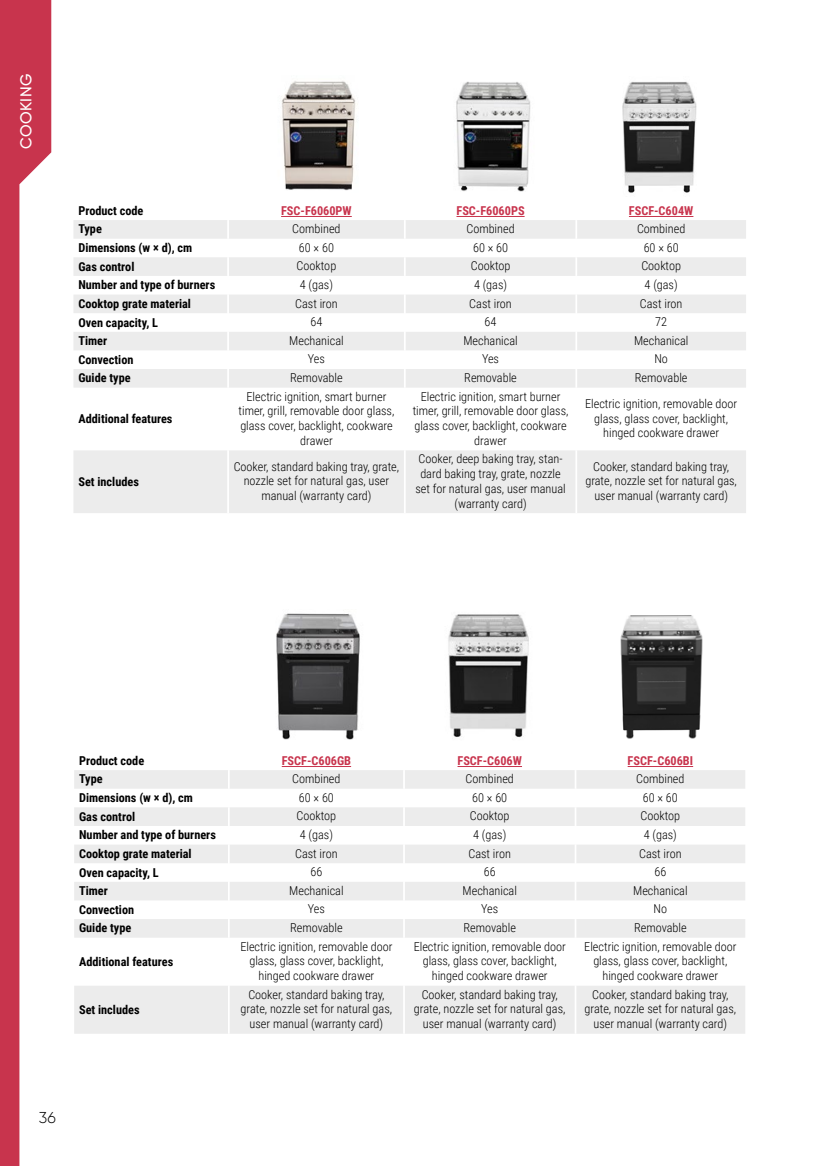
<style>
.page{position:relative;width:819px;height:1166px;background:#fff}
.page>*{position:absolute;margin:0;border:0;box-sizing:border-box;transform-origin:0 0}
.t1{font:500 15.75px "Gilroy";letter-spacing:.02em;color:#fff}
.t2{font:300 15.75px "Gilroy";color:#000}
.t3{font:300 12.25px/14.7px "Roboto Condensed";color:#000;text-align:center}
.t4{font:700 12.25px "Roboto Condensed";color:#000}
.t5{font:700 12.25px "Roboto Condensed";color:#c8344d}
</style>
<div class="page">
<svg style="left:73px;top:220px;width:673px;height:293px;fill:#ececec"></svg>
<svg style="left:227px;top:220px;width:2px;height:168px"></svg>
<svg style="left:404px;top:220px;width:1px;height:168px"></svg>
<svg style="left:575px;top:220px;width:2px;height:168px"></svg>
<hr style="left:227px;top:388px;width:2px;height:62px;background:#fff">
<hr style="left:227px;top:450px;width:2px;height:63px;background:#fff">
<hr style="left:404px;top:388px;width:1px;height:62px;background:#fff">
<hr style="left:404px;top:450px;width:1px;height:63px;background:#fff">
<hr style="left:575px;top:388px;width:2px;height:62px;background:#fff">
<hr style="left:575px;top:450px;width:2px;height:63px;background:#fff">
<hr style="left:281px;top:216px;width:71px;height:1px;background:#c8344d">
<hr style="left:456px;top:216px;width:68px;height:1px;background:#c8344d">
<hr style="left:629px;top:216px;width:64px;height:1px;background:#c8344d">
<img style="left:456px;top:81px;width:75px;height:110px">
<img style="left:622px;top:81px;width:75px;height:112px">
<img style="left:281px;top:81px;width:75px;height:110px">
<svg style="left:0;top:0;width:51px;height:1166px"></svg>
<svg style="left:74px;top:770px;width:671px;height:264px;fill:#ececec"></svg>
<svg style="left:228px;top:770px;width:2px;height:167px"></svg>
<svg style="left:403px;top:770px;width:2px;height:167px"></svg>
<svg style="left:574px;top:770px;width:2px;height:167px"></svg>
<hr style="left:228px;top:937px;width:2px;height:49px;background:#fff">
<hr style="left:228px;top:986px;width:2px;height:48px;background:#fff">
<hr style="left:403px;top:937px;width:2px;height:49px;background:#fff">
<hr style="left:403px;top:986px;width:2px;height:48px;background:#fff">
<hr style="left:574px;top:937px;width:2px;height:49px;background:#fff">
<hr style="left:574px;top:986px;width:2px;height:48px;background:#fff">
<hr style="left:282px;top:766px;width:69px;height:1px;background:#c8344d">
<hr style="left:457px;top:766px;width:65px;height:1px;background:#c8344d">
<hr style="left:627px;top:766px;width:66px;height:1px;background:#c8344d">
<img style="left:276px;top:613px;width:84px;height:126px">
<img style="left:448px;top:614px;width:81px;height:124px">
<img style="left:620px;top:615px;width:83px;height:124px">
<p class="t1" style="left:16px;top:149px;width:76px;rotate:-90deg">COOKING</p>
<p class="t4" style="left:78px;top:202px;width:67px">Product code</p>
<p class="t5" style="left:281px;top:202px;width:72px">FSC-F6060PW</p>
<p class="t5" style="left:456px;top:202px;width:70px">FSC-F6060PS</p>
<p class="t5" style="left:629px;top:202px;width:66px">FSCF-C604W</p>
<p class="t4" style="left:78px;top:220px;width:25px">Type</p>
<p class="t3" style="left:292px;top:221px;width:50px">Combined</p>
<p class="t3" style="left:466px;top:221px;width:50px">Combined</p>
<p class="t3" style="left:637px;top:221px;width:50px">Combined</p>
<p class="t4" style="left:78px;top:239px;width:115px">Dimensions (w × d), cm</p>
<p class="t3" style="left:299px;top:240px;width:36px">60 × 60</p>
<p class="t3" style="left:473px;top:240px;width:36px">60 × 60</p>
<p class="t3" style="left:643px;top:240px;width:36px">60 × 60</p>
<p class="t4" style="left:78px;top:258px;width:58px">Gas control</p>
<p class="t3" style="left:296px;top:258px;width:41px">Cooktop</p>
<p class="t3" style="left:470px;top:258px;width:41px">Cooktop</p>
<p class="t3" style="left:641px;top:258px;width:41px">Cooktop</p>
<p class="t4" style="left:78px;top:276px;width:138px">Number and type of burners</p>
<p class="t3" style="left:300px;top:277px;width:35px">4 (gas)</p>
<p class="t3" style="left:474px;top:277px;width:35px">4 (gas)</p>
<p class="t3" style="left:644px;top:277px;width:35px">4 (gas)</p>
<p class="t4" style="left:78px;top:295px;width:114px">Cooktop grate material</p>
<p class="t3" style="left:295px;top:295px;width:44px">Cast iron</p>
<p class="t3" style="left:469px;top:295px;width:44px">Cast iron</p>
<p class="t3" style="left:640px;top:295px;width:44px">Cast iron</p>
<p class="t4" style="left:78px;top:314px;width:81px">Oven capacity, L</p>
<p class="t3" style="left:310px;top:314px;width:13px">64</p>
<p class="t3" style="left:484px;top:314px;width:13px">64</p>
<p class="t3" style="left:655px;top:314px;width:13px">72</p>
<p class="t4" style="left:78px;top:332px;width:30px">Timer</p>
<p class="t3" style="left:289px;top:333px;width:56px">Mechanical</p>
<p class="t3" style="left:463px;top:333px;width:56px">Mechanical</p>
<p class="t3" style="left:634px;top:333px;width:56px">Mechanical</p>
<p class="t4" style="left:78px;top:351px;width:57px">Convection</p>
<p class="t3" style="left:308px;top:351px;width:19px">Yes</p>
<p class="t3" style="left:482px;top:351px;width:19px">Yes</p>
<p class="t3" style="left:654px;top:351px;width:15px">No</p>
<p class="t4" style="left:78px;top:369px;width:54px">Guide type</p>
<p class="t3" style="left:290px;top:370px;width:54px">Removable</p>
<p class="t3" style="left:464px;top:370px;width:54px">Removable</p>
<p class="t3" style="left:635px;top:370px;width:54px">Removable</p>
<p class="t4" style="left:78px;top:410px;width:96px">Additional features</p>
<p class="t3" style="left:238px;top:388px;width:157px">Electric ignition, smart burner timer, grill, removable door glass, glass cover, backlight, cookware drawer</p>
<p class="t3" style="left:412px;top:388px;width:157px">Electric ignition, smart burner timer, grill, removable door glass, glass cover, backlight, cookware drawer</p>
<p class="t3" style="left:585px;top:396px;width:154px">Electric ignition, removable door glass, glass cover, backlight, hinged cookware drawer</p>
<p class="t4" style="left:78px;top:473px;width:62px">Set includes</p>
<p class="t3" style="left:234px;top:458px;width:167px">Cooker, standard baking tray, grate, nozzle set for natural gas, user manual (warranty card)</p>
<p class="t3" style="left:415px;top:451px;width:152px">Cooker, deep baking tray, stan&shy;dard baking tray, grate, nozzle set for natural gas, user manual (warranty card)</p>
<p class="t3" style="left:585px;top:458px;width:153px">Cooker, standard baking tray, grate, nozzle set for natural gas, user manual (warranty card)</p>
<p class="t4" style="left:79px;top:752px;width:67px">Product code</p>
<p class="t5" style="left:282px;top:751px;width:71px">FSCF-C606GB</p>
<p class="t5" style="left:457px;top:751px;width:66px">FSCF-C606W</p>
<p class="t5" style="left:627px;top:751px;width:67px">FSCF-C606BI</p>
<p class="t4" style="left:79px;top:770px;width:25px">Type</p>
<p class="t3" style="left:292px;top:771px;width:50px">Combined</p>
<p class="t3" style="left:465px;top:771px;width:50px">Combined</p>
<p class="t3" style="left:636px;top:771px;width:50px">Combined</p>
<p class="t4" style="left:79px;top:789px;width:115px">Dimensions (w × d), cm</p>
<p class="t3" style="left:299px;top:789px;width:36px">60 × 60</p>
<p class="t3" style="left:472px;top:789px;width:36px">60 × 60</p>
<p class="t3" style="left:643px;top:789px;width:36px">60 × 60</p>
<p class="t4" style="left:79px;top:808px;width:58px">Gas control</p>
<p class="t3" style="left:296px;top:808px;width:41px">Cooktop</p>
<p class="t3" style="left:470px;top:808px;width:41px">Cooktop</p>
<p class="t3" style="left:640px;top:808px;width:41px">Cooktop</p>
<p class="t4" style="left:79px;top:826px;width:138px">Number and type of burners</p>
<p class="t3" style="left:300px;top:827px;width:35px">4 (gas)</p>
<p class="t3" style="left:473px;top:827px;width:35px">4 (gas)</p>
<p class="t3" style="left:643px;top:827px;width:35px">4 (gas)</p>
<p class="t4" style="left:79px;top:845px;width:114px">Cooktop grate material</p>
<p class="t3" style="left:295px;top:845px;width:44px">Cast iron</p>
<p class="t3" style="left:468px;top:845px;width:44px">Cast iron</p>
<p class="t3" style="left:639px;top:845px;width:44px">Cast iron</p>
<p class="t4" style="left:79px;top:863px;width:81px">Oven capacity, L</p>
<p class="t3" style="left:310px;top:864px;width:13px">66</p>
<p class="t3" style="left:484px;top:864px;width:13px">66</p>
<p class="t3" style="left:654px;top:864px;width:13px">66</p>
<p class="t4" style="left:79px;top:882px;width:30px">Timer</p>
<p class="t3" style="left:289px;top:883px;width:56px">Mechanical</p>
<p class="t3" style="left:462px;top:883px;width:56px">Mechanical</p>
<p class="t3" style="left:633px;top:883px;width:56px">Mechanical</p>
<p class="t4" style="left:79px;top:901px;width:57px">Convection</p>
<p class="t3" style="left:308px;top:901px;width:19px">Yes</p>
<p class="t3" style="left:481px;top:901px;width:19px">Yes</p>
<p class="t3" style="left:653px;top:901px;width:15px">No</p>
<p class="t4" style="left:79px;top:919px;width:54px">Guide type</p>
<p class="t3" style="left:290px;top:920px;width:54px">Removable</p>
<p class="t3" style="left:463px;top:920px;width:54px">Removable</p>
<p class="t3" style="left:634px;top:920px;width:54px">Removable</p>
<p class="t4" style="left:79px;top:953px;width:96px">Additional features</p>
<p class="t3" style="left:240px;top:938px;width:154px">Electric ignition, removable door glass, glass cover, backlight, hinged cookware drawer</p>
<p class="t3" style="left:413px;top:938px;width:154px">Electric ignition, removable door glass, glass cover, backlight, hinged cookware drawer</p>
<p class="t3" style="left:584px;top:938px;width:154px">Electric ignition, removable door glass, glass cover, backlight, hinged cookware drawer</p>
<p class="t4" style="left:79px;top:1001px;width:62px">Set includes</p>
<p class="t3" style="left:240px;top:986px;width:153px">Cooker, standard baking tray, grate, nozzle set for natural gas, user manual (warranty card)</p>
<p class="t3" style="left:414px;top:986px;width:153px">Cooker, standard baking tray, grate, nozzle set for natural gas, user manual (warranty card)</p>
<p class="t3" style="left:584px;top:986px;width:153px">Cooker, standard baking tray, grate, nozzle set for natural gas, user manual (warranty card)</p>
<p class="t2" style="left:39px;top:1108px;width:18px">36</p>
</div>
